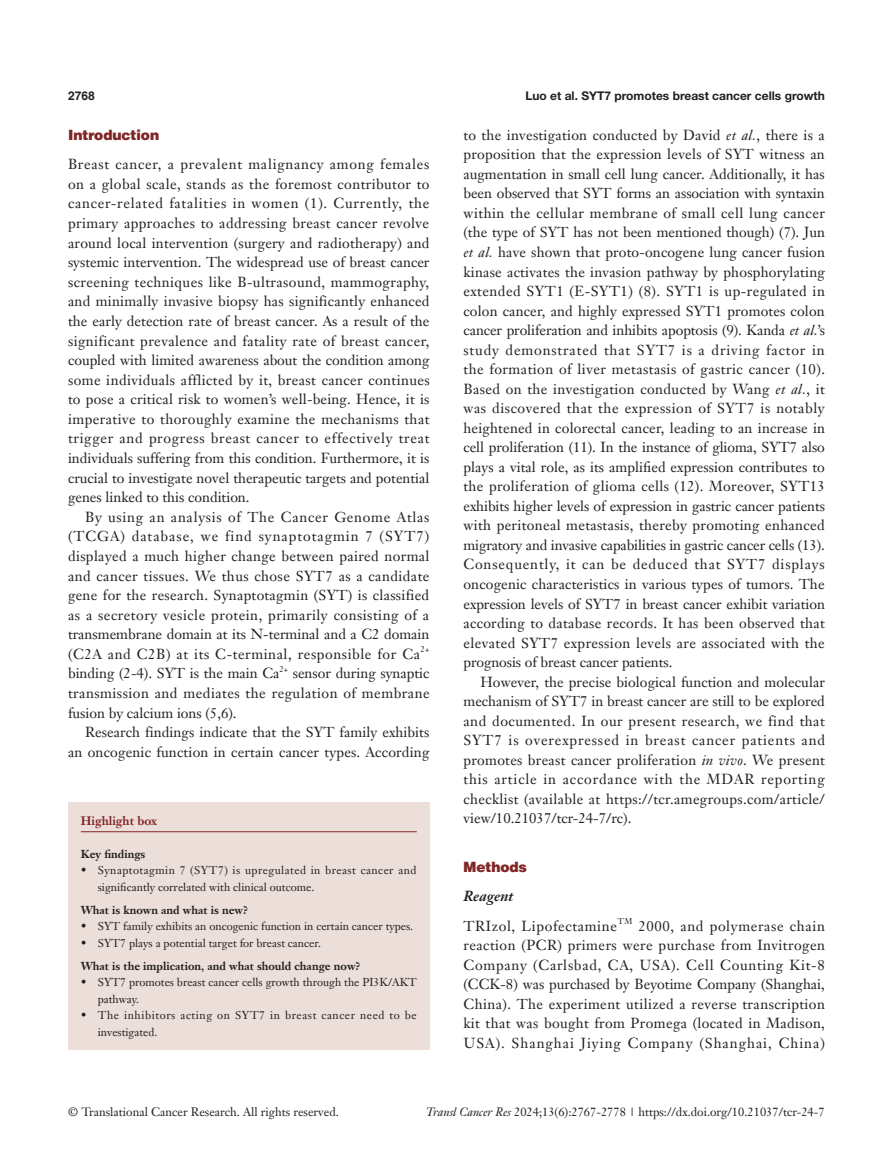
<style>
.page{position:relative;width:893px;height:1170px;background:#fff}
.page>*{position:absolute;margin:0;border:0;box-sizing:border-box;transform-origin:0 0}
.t1{font:14.25px/19.5px "Janson Text LT";letter-spacing:.015em;color:#231f20;text-align:justify}
.t2{font:14.25px "Janson Text LT";letter-spacing:.045em;color:#231f20}
._1ji-zhengti{font:900 14.25px "Helvetica";color:#812627}
._1ji-6_5{font:900 14.25px "Helvetica";color:#812627}
._2ji-6_5{font:italic 700 14.25px "Janson Text LT";color:#231f20}
.t3{font:12px "Janson Text LT";color:#231f20}
.t4{font:700 12px "Helvetica Neue LT Pro";color:#231f20}
.Cite{font:700 12px "Janson Text LT";color:#812627}
.t5{font:700 12px "Helvetica";color:#231f20}
.Cite-2{font:11.25px/16.5px "Janson Text LT";color:#231f20}
.Cite-3{font:11.25px/16.5px "Janson Text LT";letter-spacing:.04em;color:#231f20}
.Cite-4{font:700 11.25px "Janson Text LT";color:#231f20}
.Cite-5{font:11.25px/16.5px "Janson Text LT";letter-spacing:.05em;color:#231f20}
.t6{font:8.25px "Janson Text LT";color:#231f20}
.s1{font-style:italic}
</style>
<div class="page">
<div style="left:68px;top:802px;width:361px;height:247px;background:#ecdfd9"></div>
<hr style="left:81px;top:831px;width:336px;height:1px;background:#812627">
<p class="t5" style="left:68px;top:88px;width:28px">2768</p>
<p class="t4" style="left:525px;top:88px;width:301px">Luo et al. SYT7 promotes breast cancer cells growth</p>
<p class="_1ji-zhengti" style="left:68px;top:126px;width:93px">Introduction</p>
<p class="t1" style="left:68px;top:154px;width:363px">Breast cancer, a prevalent malignancy among females on a global scale, stands as the foremost contributor to cancer-related fatalities in women (1). Currently, the primary approaches to addressing breast cancer revolve around local intervention (surgery and radiotherapy) and systemic intervention. The widespread use of breast cancer screening techniques like B-ultrasound, mammography, and minimally invasive biopsy has significantly enhanced the early detection rate of breast cancer. As a result of the significant prevalence and fatality rate of breast cancer, coupled with limited awareness about the condition among some individuals afflicted by it, breast cancer continues to pose a critical risk to women’s well-being. Hence, it is imperative to thoroughly examine the mechanisms that trigger and progress breast cancer to effectively treat individuals suffering from this condition. Furthermore, it is crucial to investigate novel therapeutic targets and potential genes linked to this condition.</p>
<p class="t1" style="left:68px;top:507px;width:363px;text-indent:17px">By using an analysis of The Cancer Genome Atlas (TCGA) database, we find synaptotagmin 7 (SYT7) displayed a much higher change between paired normal and cancer tissues. We thus chose SYT7 as a candidate gene for the research. Synaptotagmin (SYT) is classified as a secretory vesicle protein, primarily consisting of a transmembrane domain at its N-terminal and a C2 domain (C2A and C2B) at its C-terminal, responsible for Ca</p>
<p class="t6" style="left:421px;top:643px;width:10px">2+</p>
<p class="t1" style="left:68px;top:663px;width:213px">binding (2-4). SYT is the main Ca</p>
<p class="t6" style="left:279px;top:663px;width:10px">2+</p>
<p class="t1" style="left:68px;top:663px;width:363px;text-indent:225px">sensor during synaptic transmission and mediates the regulation of membrane fusion by calcium ions (5,6).</p>
<p class="t1" style="left:68px;top:722px;width:363px;text-align:right">Research findings indicate that the SYT family exhibits an oncogenic function in certain cancer types. According</p>
<p class="Cite" style="left:81px;top:813px;width:78px">Highlight box</p>
<p class="Cite-4" style="left:81px;top:846px;width:66px">Key findings</p>
<p class="Cite-3" style="left:98px;top:862px;width:320px;text-indent:-17px">• Synaptotagmin 7 (SYT7) is upregulated in breast cancer and significantly correlated with clinical outcome.</p>
<p class="Cite-4" style="left:81px;top:902px;width:169px">What is known and what is new?</p>
<p class="Cite-2" style="left:81px;top:917px;width:334px">• SYT family exhibits an oncogenic function in certain cancer types.</p>
<p class="Cite-2" style="left:81px;top:934px;width:242px">• SYT7 plays a potential target for breast cancer.</p>
<p class="Cite-4" style="left:81px;top:958px;width:281px">What is the implication, and what should change now?</p>
<p class="Cite-2" style="left:98px;top:973px;width:321px;text-indent:-17px">• SYT7 promotes breast cancer cells growth through the PI3K/AKT pathway.</p>
<p class="Cite-5" style="left:98px;top:1006px;width:320px;text-indent:-17px">• The inhibitors acting on SYT7 in breast cancer need to be investigated.</p>
<p class="t1" style="left:463px;top:125px;width:363px">to the investigation conducted by David <span class="s1">et al.</span>, there is a proposition that the expression levels of SYT witness an augmentation in small cell lung cancer. Additionally, it has been observed that SYT forms an association with syntaxin within the cellular membrane of small cell lung cancer (the type of SYT has not been mentioned though) (7). Jun <span class="s1">et al.</span> have shown that proto-oncogene lung cancer fusion kinase activates the invasion pathway by phosphorylating extended SYT1 (E-SYT1) (8). SYT1 is up-regulated in colon cancer, and highly expressed SYT1 promotes colon cancer proliferation and inhibits apoptosis (9). Kanda <span class="s1">et al.</span>’s study demonstrated that SYT7 is a driving factor in the formation of liver metastasis of gastric cancer (10).<br>Based on the investigation conducted by Wang <span class="s1">et al.</span>, it was discovered that the expression of SYT7 is notably heightened in colorectal cancer, leading to an increase in cell proliferation (11). In the instance of glioma, SYT7 also plays a vital role, as its amplified expression contributes to the proliferation of glioma cells (12). Moreover, SYT13 exhibits higher levels of expression in gastric cancer patients with peritoneal metastasis, thereby promoting enhanced migratory and invasive capabilities in gastric cancer cells (13).<br>Consequently, it can be deduced that SYT7 displays oncogenic characteristics in various types of tumors. The expression levels of SYT7 in breast cancer exhibit variation according to database records. It has been observed that elevated SYT7 expression levels are associated with the prognosis of breast cancer patients.</p>
<p class="t1" style="left:463px;top:671px;width:363px;text-indent:17px">However, the precise biological function and molecular mechanism of SYT7 in breast cancer are still to be explored and documented. In our present research, we find that SYT7 is overexpressed in breast cancer patients and promotes breast cancer proliferation <span class="s1">in vivo</span>. We present this article in accordance with the MDAR reporting checklist (available at https://tcr.amegroups.com/article/ view/10.21037/tcr-24-7/rc).</p>
<p class="_1ji-6_5" style="left:463px;top:857px;width:65px">Methods</p>
<p class="_2ji-6_5" style="left:463px;top:887px;width:51px">Reagent</p>
<p class="t2" style="left:463px;top:916px;width:155px">TRIzol, Lipofectamine</p>
<p class="t6" style="left:618px;top:915px;width:16px">TM</p>
<p class="t1" style="left:463px;top:915px;width:363px;text-indent:175px">2000, and polymerase chain reaction (PCR) primers were purchase from Invitrogen Company (Carlsbad, CA, USA). Cell Counting Kit-8 (CCK-8) was purchased by Beyotime Company (Shanghai, China). The experiment utilized a reverse transcription kit that was bought from Promega (located in Madison, USA). Shanghai Jiying Company (Shanghai, China)</p>
<p class="t3" style="left:68px;top:1104px;width:272px">© Translational Cancer Research. All rights reserved.</p>
<p class="t3" style="left:426px;top:1104px;width:400px"><span class="s1">Transl Cancer Res</span> 2024;13(6):2767-2778 | https://dx.doi.org/10.21037/tcr-24-7</p>
</div>
